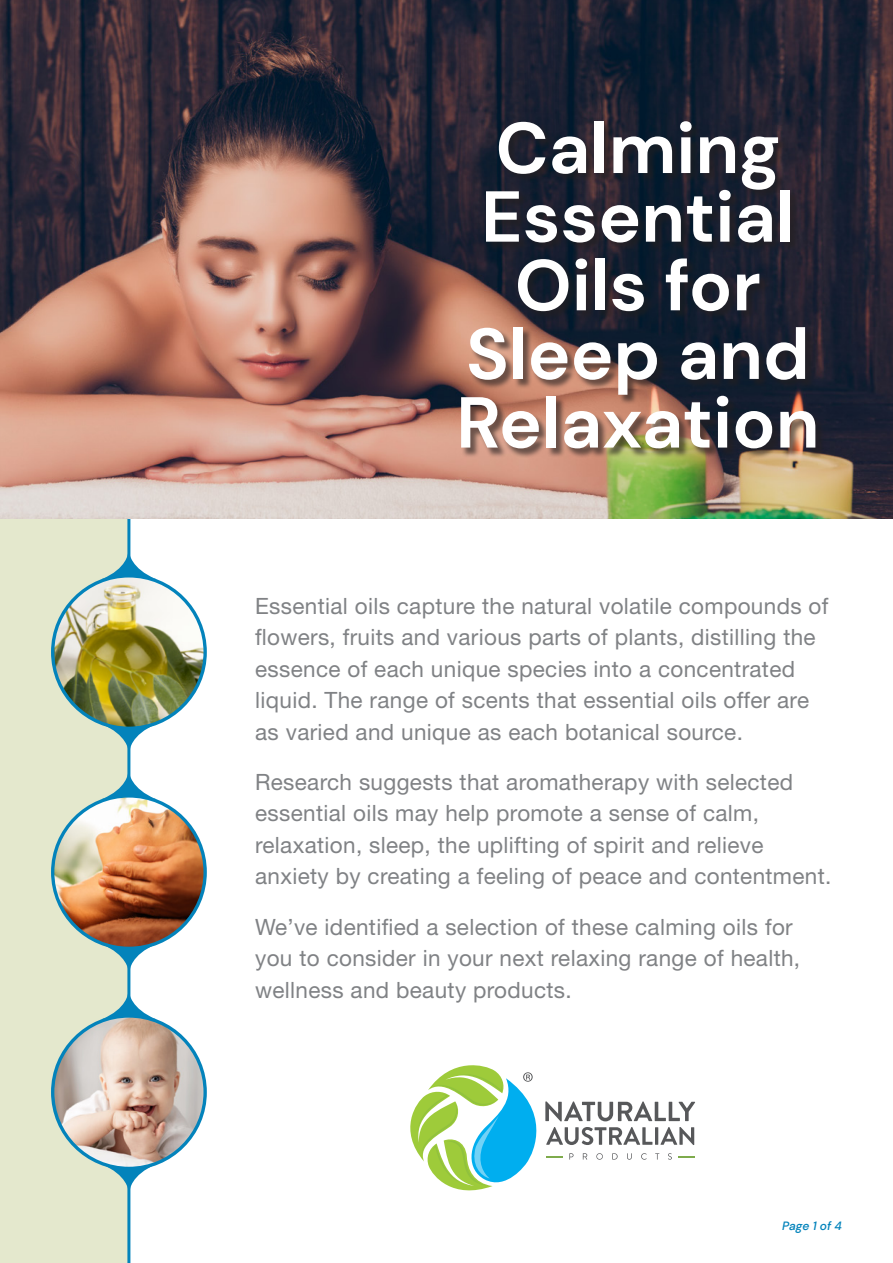
<style>
.page{position:relative;width:893px;height:1263px;background:#fff}
.page>*{position:absolute;margin:0;border:0;box-sizing:border-box;transform-origin:0 0}
.t1{font:700 72px/68.6px "DM Sans";color:#fff;text-align:center}
.t2{font:22.5px/31.5px "Helvetica Neue";letter-spacing:.015em;color:#808285}
.t3{font:italic 500 12px "DM Sans";color:#0383bb}
</style>
<div class="page">
<div style="left:0;top:0;width:129px;height:1263px;background:#e4e8cd"></div>
<hr style="left:127px;top:106px;width:3px;height:1157px;background:#0383bb">
<img style="left:0;top:0;width:893px;height:519px">
<div style="left:461px;top:121px;width:365px;height:337px;background:#231f20;opacity:.6"></div>
<svg style="left:410px;top:1065px;width:285px;height:126px"></svg>
<img style="left:53px;top:796px;width:152px;height:152px;border-radius:76px">
<svg style="left:102px;top:773px;width:54px;height:26px"></svg>
<svg style="left:101px;top:944px;width:55px;height:26px"></svg>
<img style="left:53px;top:576px;width:152px;height:152px;border-radius:76px">
<svg style="left:102px;top:553px;width:54px;height:26px"></svg>
<svg style="left:101px;top:724px;width:55px;height:26px"></svg>
<img style="left:53px;top:1016px;width:152px;height:152px;border-radius:76px">
<svg style="left:102px;top:993px;width:54px;height:26px"></svg>
<svg style="left:101px;top:1164px;width:55px;height:26px"></svg>
<p class="t1" style="left:456px;top:114px;width:365px">Calming<br>Essential<br>Oils for<br>Sleep and<br>Relaxation</p>
<p class="t2" style="left:255px;top:590px;width:575px">Essential oils capture the natural volatile compounds of flowers, fruits and various parts of plants, distilling the essence of each unique species into a concentrated liquid. The range of scents that essential oils offer are as varied and unique as each botanical source.</p>
<p class="t2" style="left:255px;top:766px;width:578px">Research suggests that aromatherapy with selected essential oils may help promote a sense of calm, relaxation, sleep, the uplifting of spirit and relieve anxiety by creating a feeling of peace and contentment.</p>
<p class="t2" style="left:255px;top:911px;width:547px">We’ve identified a selection of these calming oils for you to consider in your next relaxing range of health, wellness and beauty products.</p>
<p class="t3" style="left:782px;top:1218px;width:61px">Page 1 of 4</p>
</div>
